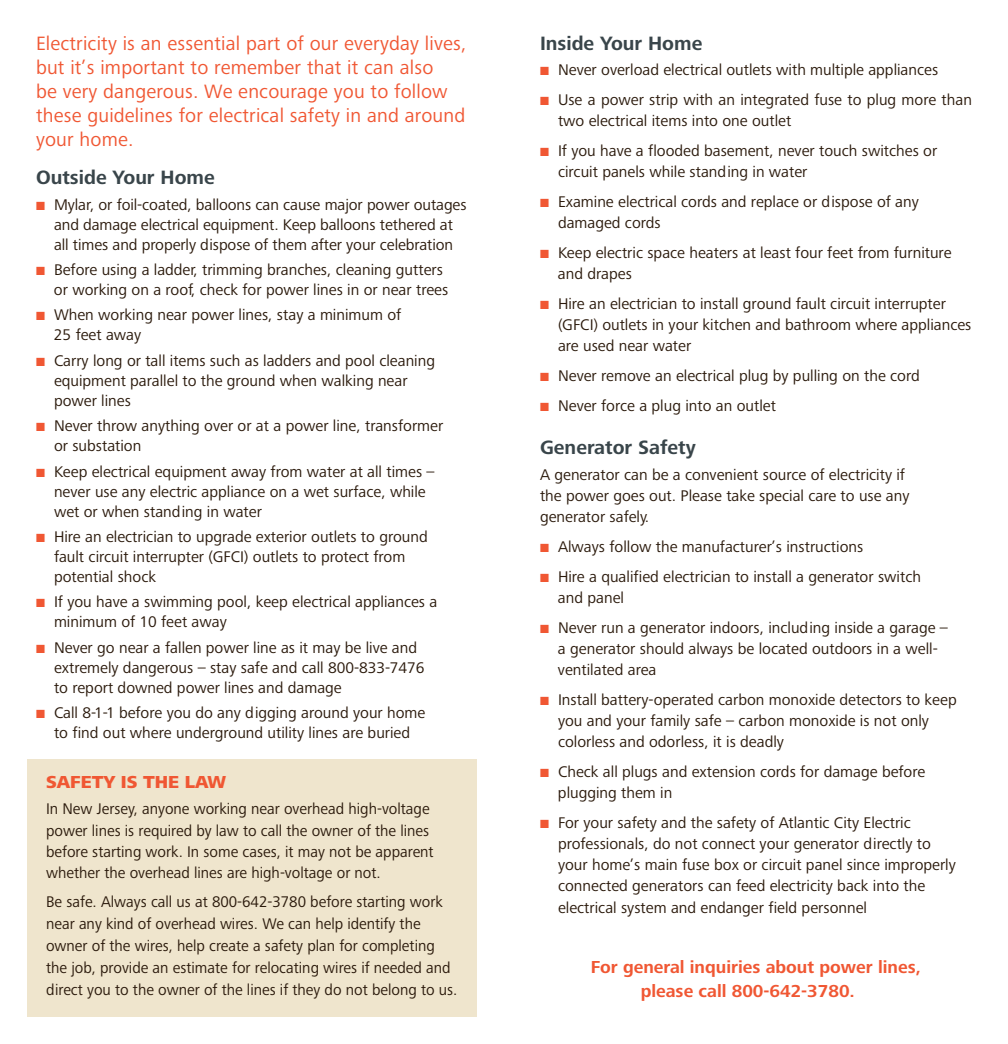
<style>
.page{position:relative;width:1008px;height:1044px;background:#fff}
.page>*{position:absolute;margin:0;border:0;box-sizing:border-box;transform-origin:0 0}
.t1{font:20px/24px "Frutiger Next Pro";letter-spacing:.01em;color:#f05733}
.t2{font:700 20px "Frutiger Next Pro";color:#39454a}
.t3{font:700 18px/24px "Frutiger Next Pro";color:#f05733}
.t4{font:800 18px "Frutiger Next Pro";color:#f05733}
.t5{font:16px/20px "Frutiger Next Pro";color:#2b1a0c}
.t6{font:11.8px "Zapf Dingbats";color:#f05733}
.s1{color:#f05733}
</style>
<div class="page">
<div style="left:27px;top:760px;width:450px;height:257px;background:#efe5cd"></div>
<p class="t1" style="left:36px;top:32px;width:432px">Electricity is an essential part of our everyday lives, but it’s important to remember that it can also<br>be very dangerous. We encourage you to follow these guidelines for electrical safety in and around your home.</p>
<h2 class="t2" style="left:36px;top:166px;width:180px">Outside Your Home</h2>
<p class="t5" style="left:36px;top:194px;width:432px;text-align:center"><span class="s1">■</span> Mylar, or foil-coated, balloons can cause major power outages and damage electrical equipment. Keep balloons tethered at<br>all times and properly dispose of them after your celebration</p>
<p class="t5" style="left:54px;top:260px;width:396px;text-indent:-18px"><span class="s1">■</span> Before using a ladder, trimming branches, cleaning gutters or working on a roof, check for power lines in or near trees</p>
<p class="t5" style="left:54px;top:305px;width:349px;text-indent:-18px"><span class="s1">■</span> When working near power lines, stay a minimum of<br>25 feet away</p>
<p class="t5" style="left:54px;top:350px;width:383px;text-indent:-18px"><span class="s1">■</span> Carry long or tall items such as ladders and pool cleaning equipment parallel to the ground when walking near power lines</p>
<p class="t5" style="left:54px;top:416px;width:391px;text-indent:-18px"><span class="s1">■</span> Never throw anything over or at a power line, transformer or substation</p>
<p class="t5" style="left:54px;top:461px;width:382px;text-indent:-18px"><span class="s1">■</span> Keep electrical equipment away from water at all times – never use any electric appliance on a wet surface, while wet or when standing in water</p>
<p class="t5" style="left:54px;top:527px;width:375px;text-indent:-18px"><span class="s1">■</span> Hire an electrician to upgrade exterior outlets to ground fault circuit interrupter (GFCI) outlets to protect from potential shock</p>
<p class="t5" style="left:54px;top:592px;width:385px;text-indent:-18px"><span class="s1">■</span> If you have a swimming pool, keep electrical appliances a minimum of 10 feet away</p>
<p class="t5" style="left:54px;top:637px;width:372px;text-indent:-18px"><span class="s1">■</span> Never go near a fallen power line as it may be live and extremely dangerous – stay safe and call 800-833-7476 to report downed power lines and damage</p>
<p class="t5" style="left:36px;top:703px;width:391px;text-align:center"><span class="s1">■</span> Call 8-1-1 before you do any digging around your home to find out where underground utility lines are buried</p>
<h2 class="t4" style="left:46px;top:772px;width:182px">SAFETY IS THE LAW</h2>
<p class="t5" style="left:46px;top:798px;width:389px;line-height:21.4px">In New Jersey, anyone working near overhead high-voltage power lines is required by law to call the owner of the lines before starting work. In some cases, it may not be apparent whether the overhead lines are high-voltage or not.</p>
<p class="t5" style="left:46px;top:891px;width:413px;line-height:22px">Be safe. Always call us at 800-642-3780 before starting work near any kind of overhead wires. We can help identify the owner of the wires, help create a safety plan for completing the job, provide an estimate for relocating wires if needed and direct you to the owner of the lines if they do not belong to us.</p>
<h2 class="t2" style="left:540px;top:32px;width:164px">Inside Your Home</h2>
<p class="t5" style="left:540px;top:59px;width:400px"><span class="s1">■</span> Never overload electrical outlets with multiple appliances</p>
<p class="t5" style="left:558px;top:89px;width:415px;line-height:21px;text-indent:-18px"><span class="s1">■</span> Use a power strip with an integrated fuse to plug more than two electrical items into one outlet</p>
<p class="t5" style="left:558px;top:140px;width:381px;line-height:21px;text-indent:-18px"><span class="s1">■</span> If you have a flooded basement, never touch switches or circuit panels while standing in water</p>
<p class="t5" style="left:558px;top:191px;width:362px;line-height:21px;text-indent:-18px"><span class="s1">■</span> Examine electrical cords and replace or dispose of any damaged cords</p>
<p class="t5" style="left:558px;top:242px;width:395px;line-height:21px;text-indent:-18px"><span class="s1">■</span> Keep electric space heaters at least four feet from furniture and drapes</p>
<p class="t5" style="left:558px;top:293px;width:415px;line-height:21px;text-indent:-18px"><span class="s1">■</span> Hire an electrician to install ground fault circuit interrupter (GFCI) outlets in your kitchen and bathroom where appliances are used near water</p>
<p class="t5" style="left:540px;top:365px;width:381px"><span class="s1">■</span> Never remove an electrical plug by pulling on the cord</p>
<p class="t5" style="left:540px;top:395px;width:237px"><span class="s1">■</span> Never force a plug into an outlet</p>
<h2 class="t2" style="left:540px;top:436px;width:157px">Generator Safety</h2>
<p class="t5" style="left:540px;top:464px;width:371px;line-height:21px">A generator can be a convenient source of electricity if the power goes out. Please take special care to use any generator safely.</p>
<p class="t5" style="left:558px;top:537px;width:307px">Always follow the manufacturer’s instructions</p>
<p class="t5" style="left:558px;top:566px;width:365px;line-height:21px;text-indent:-18px"><span class="s1">■</span> Hire a qualified electrician to install a generator switch and panel</p>
<p class="t5" style="left:558px;top:617px;width:391px;line-height:21px;text-indent:-18px"><span class="s1">■</span> Never run a generator indoors, including inside a garage – a generator should always be located outdoors in a well&shy;ventilated area</p>
<p class="t5" style="left:558px;top:689px;width:400px;line-height:21px;text-indent:-18px"><span class="s1">■</span> Install battery-operated carbon monoxide detectors to keep you and your family safe – carbon monoxide is not only colorless and odorless, it is deadly</p>
<p class="t5" style="left:558px;top:761px;width:369px;line-height:21px;text-indent:-18px"><span class="s1">■</span> Check all plugs and extension cords for damage before plugging them in</p>
<p class="t5" style="left:558px;top:812px;width:399px;line-height:21.2px;text-indent:-18px"><span class="s1">■</span> For your safety and the safety of Atlantic City Electric professionals, do not connect your generator directly to your home’s main fuse box or circuit panel since improperly connected generators can feed electricity back into the electrical system and endanger field personnel</p>
<p class="t6" style="left:540px;top:542px;width:10px">■</p>
<p class="t3" style="left:641px;top:955px;width:282px;text-indent:-50px">For general inquiries about power lines, please call 800-642-3780.</p>
</div>
